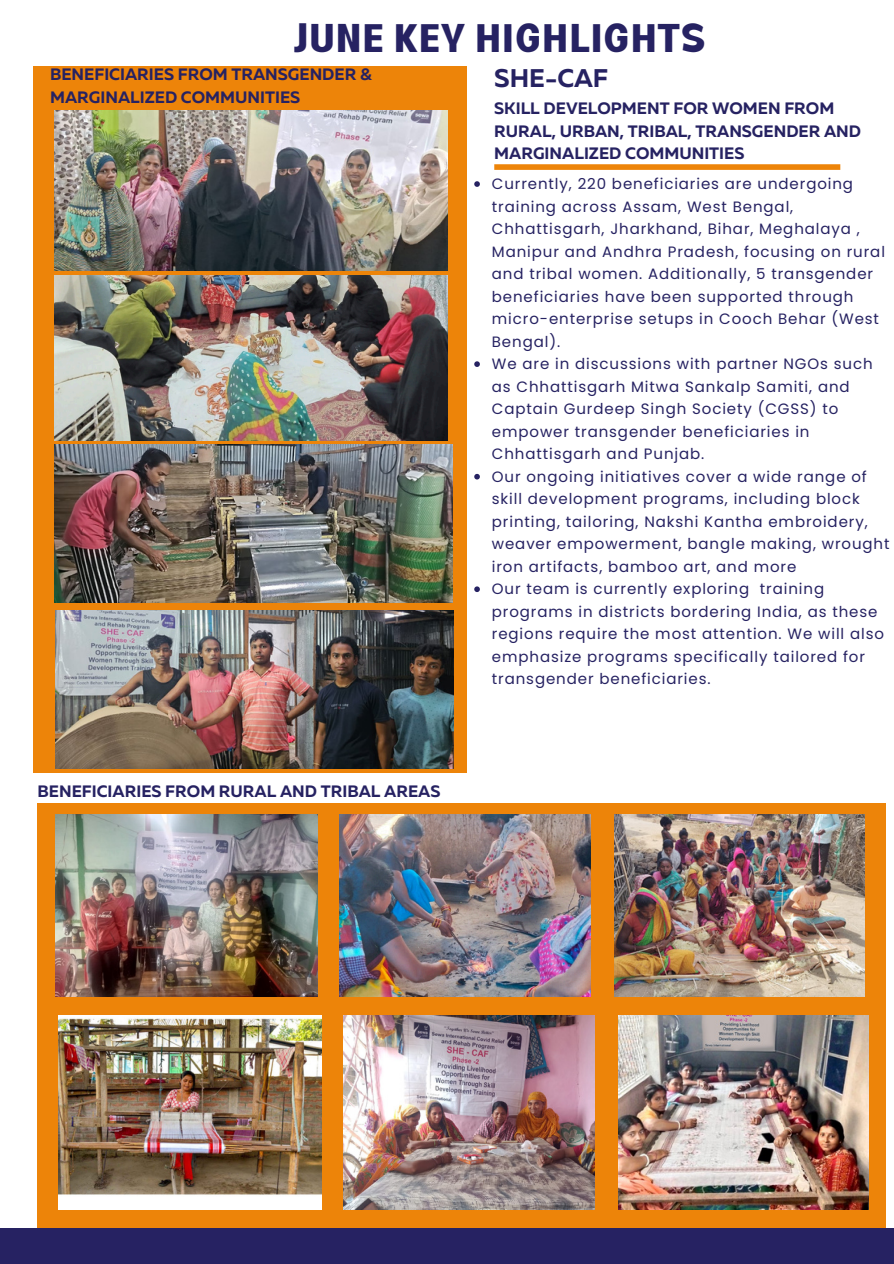
<style>
.page{position:relative;width:894px;height:1264px;background:#fff}
.page>*{position:absolute;margin:0;border:0;box-sizing:border-box;transform-origin:0 0}
.t1{font:700 39.75px "Lazord";letter-spacing:.01em;color:#262262}
.t2{font:700 25.5px "Muller";color:#262262}
.t3{font:700 16.5px/22.5px "Muller";color:#262262}
.t4{font:15px/22.5px "Poppins";letter-spacing:.06em;color:#262262}
</style>
<div class="page">
<div style="left:494px;top:164px;width:346px;height:6px;background:#ed8409"></div>
<div style="left:33px;top:67px;width:433px;height:706px;background:#ed8409"></div>
<img style="left:54px;top:110px;width:393px;height:160px">
<div style="left:38px;top:802px;width:847px;height:426px;background:#ed8409"></div>
<div style="left:0;top:1228px;width:893px;height:35px;background:#262262"></div>
<svg style="left:474px;top:181px;width:5px;height:6px"></svg>
<svg style="left:474px;top:361px;width:5px;height:6px"></svg>
<svg style="left:474px;top:474px;width:5px;height:5px"></svg>
<svg style="left:474px;top:586px;width:5px;height:6px"></svg>
<img style="left:343px;top:1015px;width:251px;height:194px">
<img style="left:618px;top:1015px;width:250px;height:194px">
<img style="left:54px;top:276px;width:393px;height:164px">
<img style="left:54px;top:444px;width:399px;height:158px">
<img style="left:59px;top:1015px;width:262px;height:194px">
<img style="left:339px;top:814px;width:251px;height:182px">
<img style="left:614px;top:814px;width:250px;height:182px">
<img style="left:55px;top:814px;width:262px;height:182px">
<img style="left:55px;top:611px;width:398px;height:157px">
<p class="t1" style="left:293px;top:23px;width:414px">JUNE KEY HIGHLIGHTS</p>
<p class="t3" style="left:50px;top:65px;width:323px">BENEFICIARIES FROM TRANSGENDER &amp;<br>MARGINALIZED COMMUNITIES</p>
<p class="t2" style="left:494px;top:68px;width:116px">SHE-CAF</p>
<p class="t3" style="left:494px;top:99px;width:368px">SKILL DEVELOPMENT FOR WOMEN FROM<br>RURAL, URBAN, TRIBAL, TRANSGENDER AND<br>MARGINALIZED COMMUNITIES</p>
<h2 class="t3" style="left:38px;top:781px;width:404px">BENEFICIARIES FROM RURAL AND TRIBAL AREAS</h2>
<h1 class="t4" style="left:491px;top:173px;width:394px">Currently, 220 beneficiaries are undergoing training across Assam, West Bengal, Chhattisgarh, Jharkhand, Bihar, Meghalaya , Manipur and Andhra Pradesh, focusing on rural and tribal women. Additionally, 5 transgender beneficiaries have been supported through micro-enterprise setups in Cooch Behar (West Bengal).</h1>
<h2 class="t4" style="left:491px;top:353px;width:382px">We are in discussions with partner NGOs such as Chhattisgarh Mitwa Sankalp Samiti, and Captain Gurdeep Singh Society (CGSS) to empower transgender beneficiaries in Chhattisgarh and Punjab.</h2>
<h2 class="t4" style="left:491px;top:465px;width:399px">Our ongoing initiatives cover a wide range of skill development programs, including block printing, tailoring, Nakshi Kantha embroidery, weaver empowerment, bangle making, wrought iron artifacts, bamboo art, and more</h2>
<p class="t4" style="left:491px;top:578px;width:393px">Our team is currently exploring training programs in districts bordering India, as these regions require the most attention. We will also emphasize programs specifically tailored for transgender beneficiaries.</p>
</div>
